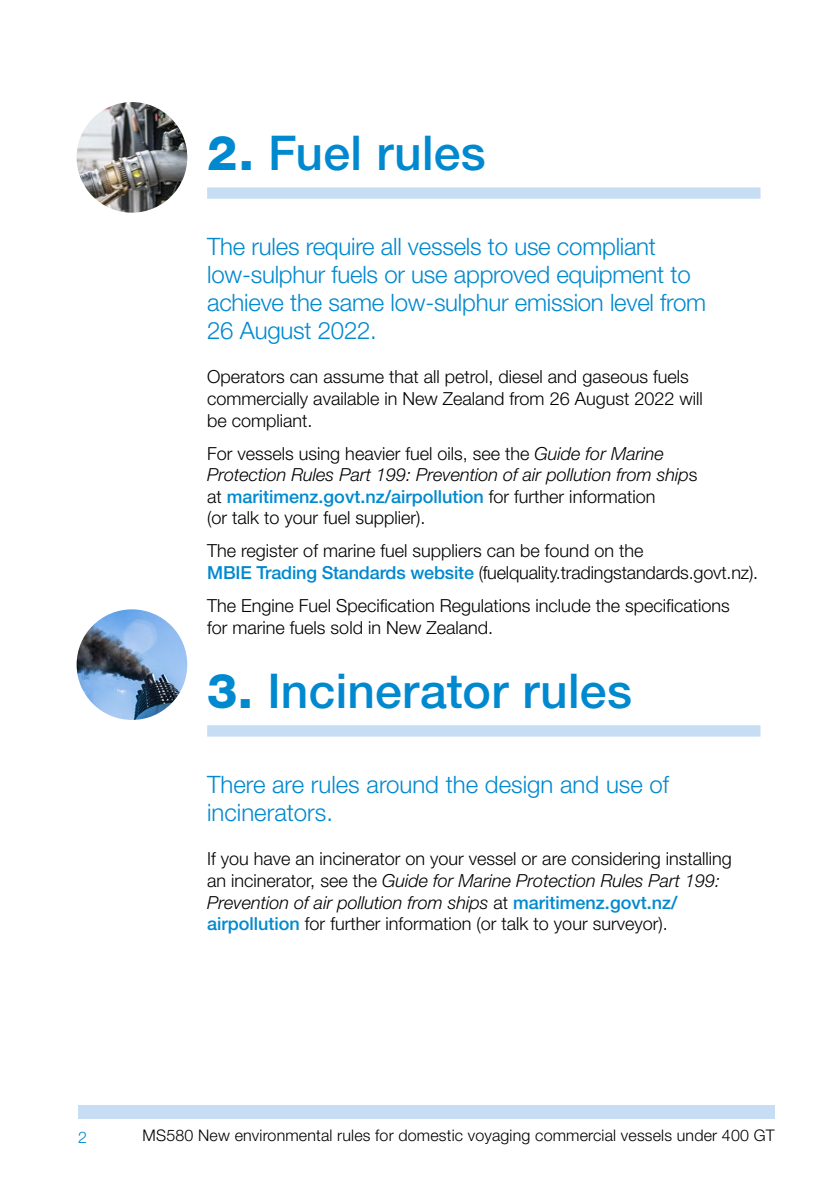
<style>
.page{position:relative;width:840px;height:1191px;background:#fff}
.page>*{position:absolute;margin:0;border:0;box-sizing:border-box;transform-origin:0 0}
.t1{font:48px "m Helvetica Neue LT Std Med";letter-spacing:.005em;color:#0089cf}
.t2{font:24px/28px "m Helvetica Neue LT Std Lt";letter-spacing:-.01em;color:#0089cf}
.t3{font:18px/21.6px "m Helvetica Neue LT Std Lt";color:#000}
.t4{font:italic 18px/21.6px "m Helvetica Neue LT Std Lt";color:#000}
.t5{font:18px "m Helvetica Neue LT Std Med";color:#0089cf}
.t6{font:16px "m Helvetica Neue LT Std Lt";letter-spacing:.01em;color:#000}
.t7{font:16px "m Helvetica Neue LT Std Lt";color:#0089cf}
.s1{font-weight:700}
.s2{font-style:normal}
.s3{font-family:"m Helvetica Neue LT Std Lt";color:#000}
.s4{font-family:"m Helvetica Neue LT Std Med";color:#0089cf}
.s5{font-style:italic}
</style>
<div class="page">
<div style="left:78px;top:1105px;width:696px;height:14px;background:#c7ddf3"></div>
<div style="left:207px;top:187px;width:553px;height:12px;background:#c7ddf3"></div>
<div style="left:207px;top:725px;width:553px;height:11px;background:#c7ddf3"></div>
<img style="left:77px;top:102px;width:110px;height:111px;border-radius:55px">
<img style="left:77px;top:609px;width:110px;height:111px;border-radius:55px">
<h1 class="t1" style="left:207px;top:125px;width:280px"><span class="s1">2.</span> Fuel rules</h1>
<h2 class="t2" style="left:207px;top:232px;width:500px">The rules require all vessels to use compliant low-sulphur fuels or use approved equipment to achieve the same low-sulphur emission level from 26 August 2022.</h2>
<p class="t3" style="left:207px;top:366px;width:497px">Operators can assume that all petrol, diesel and gaseous fuels commercially available in New Zealand from 26 August 2022 will be compliant.</p>
<p class="t4" style="left:207px;top:442px;width:491px"><span class="s2">For vessels using heavier fuel oils, see the</span> Guide for Marine<br>Protection Rules Part 199: Prevention of air pollution from ship<span class="s2">s</span></p>
<p class="t5" style="left:207px;top:486px;width:449px"><span class="s3">at</span> maritimenz.govt.nz/airpollution <span class="s3">for further information</span></p>
<p class="t3" style="left:207px;top:501px;width:437px;line-height:33px">(or talk to your fuel supplier).<br>The register of marine fuel suppliers can be found on the</p>
<p class="t3" style="left:207px;top:556px;width:552px;line-height:33px"><span class="s4">MBIE Trading Standards website</span> (fuelquality.tradingstandards.govt.nz).<br>The Engine Fuel Specification Regulations include the specifications</p>
<p class="t3" style="left:207px;top:616px;width:287px">for marine fuels sold in New Zealand.</p>
<h1 class="t1" style="left:207px;top:662px;width:426px"><span class="s1">3.</span> Incinerator rules</h1>
<h2 class="t2" style="left:207px;top:770px;width:463px">There are rules around the design and use of incinerators.</h2>
<p class="t3" style="left:207px;top:847px;width:526px">If you have an incinerator on your vessel or are considering installing an incinerator, see the <span class="s5">Guide for Marine Protection Rules Part 199:<br>Prevention of air pollution from ships</span> at <span class="s4">maritimenz.govt.nz/ airpollution</span> for further information (or talk to your surveyor).</p>
<p class="t7" style="left:78px;top:1128px;width:10px">2</p>
<p class="t6" style="left:142px;top:1125px;width:633px">MS580 New environmental rules for domestic voyaging commercial vessels under 400 GT</p>
</div>
